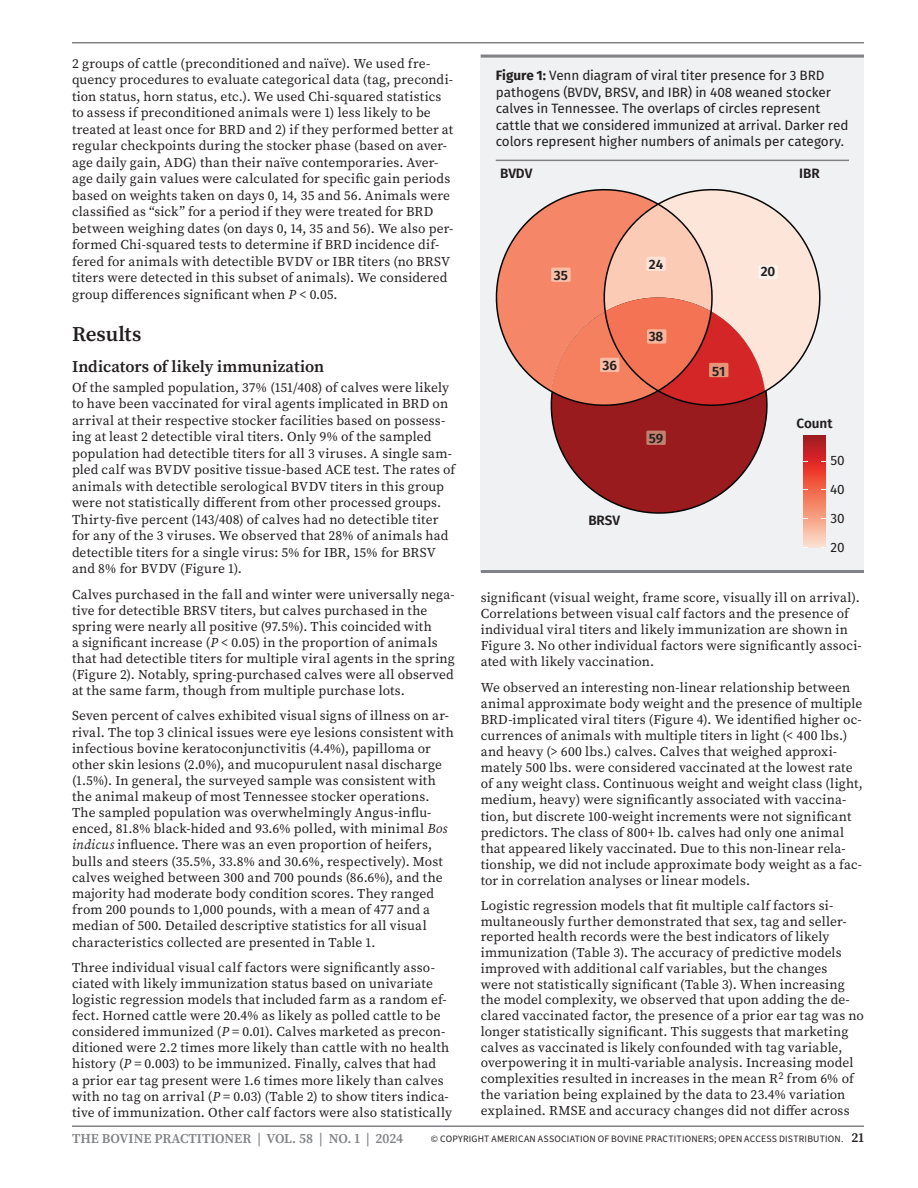
<style>
.page{position:relative;width:918px;height:1188px;background:#fff}
.page>*{position:absolute;margin:0;border:0;box-sizing:border-box;transform-origin:0 0}
.Heading_1{font:600 21px "Source Serif Pro";color:#231f20}
.Heading_2{font:600 16.5px "Source Serif Pro";color:#231f20}
.t1{font:13.5px/16.2px "Source Serif Pro";letter-spacing:.01em;color:#231f20}
.FT1_Figure_Table_CaptionAbove{font:13.5px/16.5px "Fira Sans";letter-spacing:-.005em;color:#231f20}
.t2{font:600 13.5px "Source Serif Pro";letter-spacing:-.005em;color:#808285}
.t3{font:600 13.5px "Fira Sans";letter-spacing:-.005em;color:#231f20}
.t4{font:9.75px "Source Sans 3";letter-spacing:.02em;color:#231f20}
.s1{font-style:italic}
.s2{font-weight:700}
.s3{font-family:"Source Serif Pro";font-weight:600;font-size:13.5px}
</style>
<div class="page">
<hr style="left:72px;top:42px;width:792px;height:2px;background:#808285">
<hr style="left:72px;top:1125px;width:792px;height:2px;background:#808285">
<div style="left:481px;top:55px;width:383px;height:515px;background:#f0f1f2"></div>
<hr style="left:481px;top:55px;width:383px;height:3px;background:#808285">
<hr style="left:496px;top:160px;width:353px;height:1px;background:#808285">
<hr style="left:481px;top:570px;width:383px;height:3px;background:#808285">
<img style="left:803px;top:519px;width:23px;height:29px">
<svg style="left:497px;top:190px;width:329px;height:329px"></svg>
<p class="t1" style="left:72px;top:55px;width:383px">2 groups of cattle (preconditioned and naïve). We used fre&shy;quency procedures to evaluate categorical data (tag, precondi&shy;tion status, horn status, etc.). We used Chi-squared statistics to assess if preconditioned animals were 1) less likely to be treated at least once for BRD and 2) if they performed better at regular checkpoints during the stocker phase (based on aver&shy;age daily gain, ADG) than their naïve contemporaries. Aver&shy;age daily gain values were calculated for specific gain periods based on weights taken on days 0, 14, 35 and 56. Animals were classified as “sick” for a period if they were treated for BRD between weighing dates (on days 0, 14, 35 and 56). We also per&shy;formed Chi-squared tests to determine if BRD incidence dif&shy;fered for animals with detectible BVDV or IBR titers (no BRSV titers were detected in this subset of animals). We considered group differences significant when <span class="s1">P</span> &lt; 0.05.</p>
<h1 class="Heading_1" style="left:72px;top:320px;width:71px">Results</h1>
<h2 class="Heading_2" style="left:72px;top:356px;width:254px">Indicators of likely immunization</h2>
<p class="t1" style="left:72px;top:379px;width:385px">Of the sampled population, 37% (151/408) of calves were likely to have been vaccinated for viral agents implicated in BRD on arrival at their respective stocker facilities based on possess&shy;ing at least 2 detectible viral titers. Only 9% of the sampled population had detectible titers for all 3 viruses. A single sam&shy;pled calf was BVDV positive tissue-based ACE test. The rates of animals with detectible serological BVDV titers in this group were not statistically different from other processed groups.<br>Thirty-five percent (143/408) of calves had no detectible titer for any of the 3 viruses. We observed that 28% of animals had detectible titers for a single virus: 5% for IBR, 15% for BRSV and 8% for BVDV (Figure 1).</p>
<p class="t1" style="left:72px;top:586px;width:384px">Calves purchased in the fall and winter were universally nega&shy;tive for detectible BRSV titers, but calves purchased in the spring were nearly all positive (97.5%). This coincided with<br>a significant increase (<span class="s1">P</span> &lt; 0.05) in the proportion of animals that had detectible titers for multiple viral agents in the spring (Figure 2). Notably, spring-purchased calves were all observed at the same farm, though from multiple purchase lots.</p>
<p class="t1" style="left:72px;top:708px;width:383px">Seven percent of calves exhibited visual signs of illness on ar&shy;rival. The top 3 clinical issues were eye lesions consistent with infectious bovine keratoconjunctivitis (4.4%), papilloma or other skin lesions (2.0%), and mucopurulent nasal discharge (1.5%). In general, the surveyed sample was consistent with the animal makeup of most Tennessee stocker operations.<br>The sampled population was overwhelmingly Angus-influ&shy;enced, 81.8% black-hided and 93.6% polled, with minimal <span class="s1">Bos indicus</span> influence. There was an even proportion of heifers, bulls and steers (35.5%, 33.8% and 30.6%, respectively). Most calves weighed between 300 and 700 pounds (86.6%), and the majority had moderate body condition scores. They ranged from 200 pounds to 1,000 pounds, with a mean of 477 and a median of 500. Detailed descriptive statistics for all visual characteristics collected are presented in Table 1.</p>
<p class="t1" style="left:72px;top:959px;width:382px">Three individual visual calf factors were significantly asso&shy;ciated with likely immunization status based on univariate logistic regression models that included farm as a random ef&shy;fect. Horned cattle were 20.4% as likely as polled cattle to be considered immunized (<span class="s1">P</span> = 0.01). Calves marketed as precon&shy;ditioned were 2.2 times more likely than cattle with no health history (<span class="s1">P</span> = 0.003) to be immunized. Finally, calves that had<br>a prior ear tag present were 1.6 times more likely than calves with no tag on arrival (<span class="s1">P</span> = 0.03) (Table 2) to show titers indica&shy;tive of immunization. Other calf factors were also statistically</p>
<p class="FT1_Figure_Table_CaptionAbove" style="left:496px;top:67px;width:354px"><span class="s2">Figure 1:</span> Venn diagram of viral titer presence for 3 BRD pathogens (BVDV, BRSV, and IBR) in 408 weaned stocker calves in Tennessee. The overlaps of circles represent cattle that we considered immunized at arrival. Darker red colors represent higher numbers of animals per category.</p>
<p class="t3" style="left:500px;top:162px;width:34px">BVDV</p>
<p class="t3" style="left:799px;top:162px;width:22px">IBR</p>
<p class="t3" style="left:649px;top:253px;width:16px">24</p>
<p class="t3" style="left:554px;top:264px;width:16px">35</p>
<p class="t3" style="left:761px;top:260px;width:16px">20</p>
<p class="t3" style="left:602px;top:354px;width:16px">36</p>
<p class="t3" style="left:649px;top:325px;width:16px">38</p>
<p class="t3" style="left:649px;top:427px;width:16px">59</p>
<p class="t3" style="left:588px;top:510px;width:33px">BRSV</p>
<p class="t3" style="left:712px;top:360px;width:15px">51</p>
<p class="t3" style="left:796px;top:413px;width:38px">Count</p>
<p class="FT1_Figure_Table_CaptionAbove" style="left:830px;top:452px;width:16px">50</p>
<p class="FT1_Figure_Table_CaptionAbove" style="left:830px;top:481px;width:16px">40</p>
<p class="FT1_Figure_Table_CaptionAbove" style="left:830px;top:510px;width:16px">30</p>
<p class="FT1_Figure_Table_CaptionAbove" style="left:831px;top:538px;width:16px">20</p>
<p class="t1" style="left:481px;top:589px;width:382px">significant (visual weight, frame score, visually ill on arrival).<br>Correlations between visual calf factors and the presence of individual viral titers and likely immunization are shown in Figure 3. No other individual factors were significantly associ&shy;ated with likely vaccination.</p>
<p class="t1" style="left:481px;top:679px;width:384px">We observed an interesting non-linear relationship between animal approximate body weight and the presence of multiple BRD-implicated viral titers (Figure 4). We identified higher oc&shy;currences of animals with multiple titers in light (&lt; 400 lbs.) and heavy (&gt; 600 lbs.) calves. Calves that weighed approxi&shy;mately 500 lbs. were considered vaccinated at the lowest rate of any weight class. Continuous weight and weight class (light, medium, heavy) were significantly associated with vaccina&shy;tion, but discrete 100-weight increments were not significant predictors. The class of 800+ lb. calves had only one animal that appeared likely vaccinated. Due to this non-linear rela&shy;tionship, we did not include approximate body weight as a fac&shy;tor in correlation analyses or linear models.</p>
<p class="t1" style="left:481px;top:897px;width:385px;line-height:15.8px">Logistic regression models that fit multiple calf factors si&shy;multaneously further demonstrated that sex, tag and seller&shy;reported health records were the best indicators of likely immunization (Table 3). The accuracy of predictive models improved with additional calf variables, but the changes<br>were not statistically significant (Table 3). When increasing the model complexity, we observed that upon adding the de&shy;clared vaccinated factor, the presence of a prior ear tag was no longer statistically significant. This suggests that marketing calves as vaccinated is likely confounded with tag variable, overpowering it in multi-variable analysis. Increasing model complexities resulted in increases in the mean R<sup>2</sup> from 6% of the variation being explained by the data to 23.4% variation explained. RMSE and accuracy changes did not differ across</p>
<p class="t2" style="left:72px;top:1130px;width:333px">THE BOVINE PRACTITIONER | VOL. 58 | NO. 1 | 2024</p>
<p class="t4" style="left:431px;top:1132px;width:435px">© COPYRIGHT AMERICAN ASSOCIATION OF BOVINE PRACTITIONERS; OPEN ACCESS DISTRIBUTION. <span class="s3">21</span></p>
</div>
